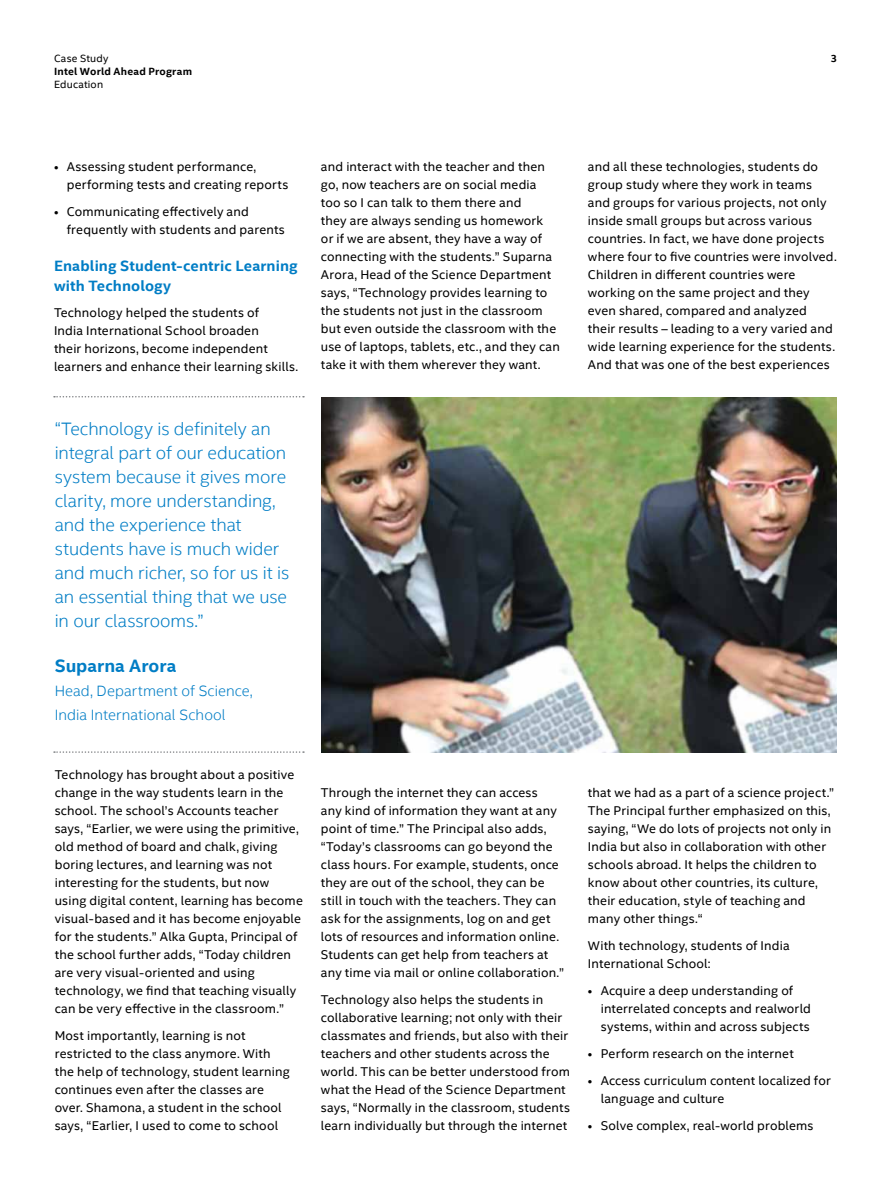
<style>
.page{position:relative;width:891px;height:1188px;background:#fff}
.page>*{position:absolute;margin:0;border:0;box-sizing:border-box;transform-origin:0 0}
.t1{font:300 18px/24px "Intel Clear";letter-spacing:-.005em;color:#007dc5}
.t2{font:700 18px "Intel Clear";letter-spacing:.005em;color:#007dc5}
.t3{font:300 15px/24px "Intel Clear";letter-spacing:.005em;color:#007dc5}
.t4{font:700 15px/19.5px "Intel Clear";letter-spacing:.01em;color:#007dc5}
.t5{font:12.75px/18px "Intel Clear";letter-spacing:.015em;color:#000}
.t6{font:700 10.5px "Intel Clear";letter-spacing:.02em;color:#000}
.t7{font:10.5px "Intel Clear";letter-spacing:.02em;color:#000}
</style>
<div class="page">
<img style="left:321px;top:398px;width:516px;height:355px">
<svg style="left:54px;top:396px;width:250px;height:2px"></svg>
<svg style="left:54px;top:751px;width:250px;height:2px"></svg>
<p class="t7" style="left:54px;top:51px;width:56px">Case Study</p>
<p class="t6" style="left:831px;top:51px;width:8px">3</p>
<p class="t6" style="left:54px;top:64px;width:140px">Intel World Ahead Program</p>
<p class="t7" style="left:54px;top:78px;width:51px">Education</p>
<p class="t5" style="left:67px;top:157px;width:223px;text-indent:-13px">• Assessing student performance, performing tests and creating reports</p>
<p class="t5" style="left:67px;top:202px;width:220px;text-indent:-13px">• Communicating effectively and frequently with students and parents</p>
<p class="t4" style="left:54px;top:256px;width:245px">Enabling Student-centric Learning with Technology</p>
<p class="t5" style="left:54px;top:303px;width:246px">Technology helped the students of<br>India International School broaden<br>their horizons, become independent learners and enhance their learning skills.</p>
<p class="t1" style="left:55px;top:417px;width:236px">“Technology is definitely an integral part of our education system because it gives more clarity, more understanding, and the experience that students have is much wider and much richer, so for us it is an essential thing that we use in our classrooms.”</p>
<h1 class="t2" style="left:55px;top:653px;width:123px">Suparna Arora</h1>
<p class="t3" style="left:55px;top:678px;width:200px">Head, Department of Science,<br>India International School</p>
<p class="t5" style="left:321px;top:157px;width:240px">and interact with the teacher and then go, now teachers are on social media<br>too so I can talk to them there and<br>they are always sending us homework<br>or if we are absent, they have a way of connecting with the students.” Suparna Arora, Head of the Science Department says, “Technology provides learning to the students not just in the classroom but even outside the classroom with the use of laptops, tablets, etc., and they can take it with them wherever they want.</p>
<p class="t5" style="left:588px;top:157px;width:250px">and all these technologies, students do group study where they work in teams and groups for various projects, not only inside small groups but across various countries. In fact, we have done projects where four to five countries were involved.<br>Children in different countries were working on the same project and they even shared, compared and analyzed their results – leading to a very varied and wide learning experience for the students.<br>And that was one of the best experiences</p>
<p class="t5" style="left:55px;top:766px;width:250px">Technology has brought about a positive change in the way students learn in the school. The school’s Accounts teacher says, “Earlier, we were using the primitive, old method of board and chalk, giving boring lectures, and learning was not interesting for the students, but now using digital content, learning has become visual-based and it has become enjoyable for the students.” Alka Gupta, Principal of the school further adds, “Today children are very visual-oriented and using technology, we find that teaching visually can be very effective in the classroom.”</p>
<p class="t5" style="left:55px;top:1027px;width:236px">Most importantly, learning is not restricted to the class anymore. With the help of technology, student learning continues even after the classes are over. Shamona, a student in the school says, “Earlier, I used to come to school</p>
<p class="t5" style="left:321px;top:783px;width:245px">Through the internet they can access<br>any kind of information they want at any point of time.” The Principal also adds, “Today’s classrooms can go beyond the class hours. For example, students, once they are out of the school, they can be still in touch with the teachers. They can ask for the assignments, log on and get lots of resources and information online.<br>Students can get help from teachers at any time via mail or online collaboration.”</p>
<p class="t5" style="left:321px;top:990px;width:250px">Technology also helps the students in collaborative learning; not only with their classmates and friends, but also with their teachers and other students across the world. This can be better understood from what the Head of the Science Department says, “Normally in the classroom, students learn individually but through the internet</p>
<p class="t5" style="left:588px;top:783px;width:248px">that we had as a part of a science project.” The Principal further emphasized on this, saying, “We do lots of projects not only in India but also in collaboration with other schools abroad. It helps the children to know about other countries, its culture, their education, style of teaching and many other things.“</p>
<p class="t5" style="left:588px;top:936px;width:203px">With technology, students of India<br>International School:</p>
<p class="t5" style="left:601px;top:981px;width:212px;text-indent:-13px">• Acquire a deep understanding of interrelated concepts and realworld systems, within and across subjects</p>
<p class="t5" style="left:588px;top:1044px;width:207px">• Perform research on the internet</p>
<p class="t5" style="left:601px;top:1071px;width:232px;text-indent:-13px">• Access curriculum content localized for language and culture</p>
<p class="t5" style="left:588px;top:1116px;width:227px">• Solve complex, real-world problems</p>
</div>
